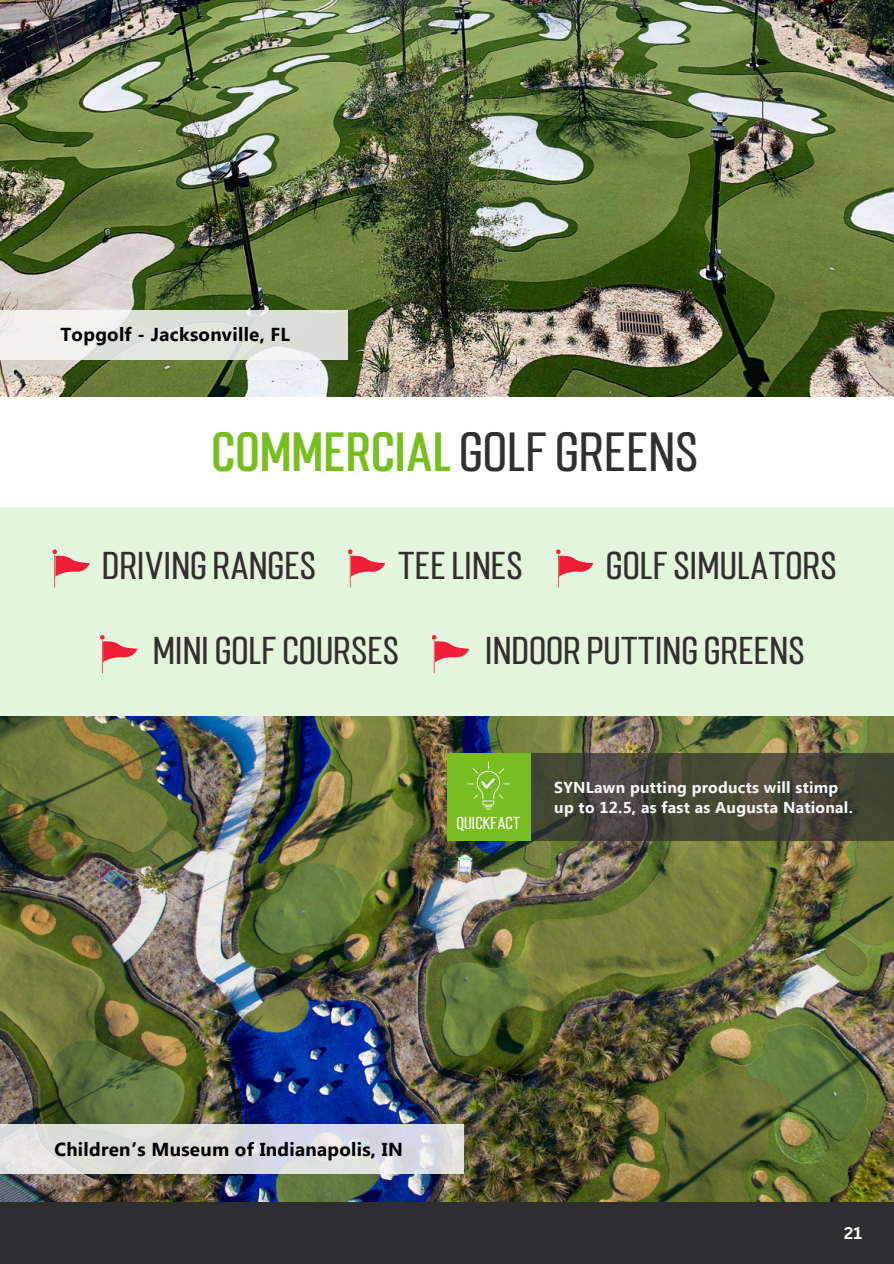
<style>
.page{position:relative;width:894px;height:1264px;background:#fff}
.page>*{position:absolute;margin:0;border:0;box-sizing:border-box;transform-origin:0 0}
.t1{font:500 45.9px "Mostin";color:#78be20}
.t2{font:32.4px "Mostin";color:#30302e}
.t3{font:700 18.75px "Segoe UI";letter-spacing:.015em;color:#000}
.t4{font:700 16.5px "Canva Sans";color:#fff}
.t5{font:700 15.75px/20.2px "Segoe UI";letter-spacing:.015em;color:#f7f7f7}
.t6{font:14.4px "Mostin";color:#fff}
.s1{font-weight:400;color:#30302e}
.s2{font-family:"Noto Sans Gurmukhi"}
</style>
<div class="page">
<div style="left:0;top:0;width:893px;height:1263px;background:#e4f5de"></div>
<img style="left:0;top:716px;width:893px;height:486px">
<div style="left:0;top:1202px;width:893px;height:61px;background:#2e2e30"></div>
<div style="left:0;top:330px;width:893px;height:176px;background:#fff"></div>
<img style="left:0;top:0;width:893px;height:396px">
<svg style="left:530px;top:753px;width:363px;height:88px;background:#454537"></svg>
<div style="left:446px;top:753px;width:84px;height:88px;background:#78be20"></div>
<svg style="left:467px;top:761px;width:42px;height:48px"></svg>
<svg style="left:52px;top:549px;width:37px;height:38px"></svg>
<svg style="left:100px;top:635px;width:37px;height:38px"></svg>
<svg style="left:348px;top:549px;width:37px;height:38px"></svg>
<svg style="left:556px;top:549px;width:37px;height:38px"></svg>
<svg style="left:432px;top:635px;width:37px;height:38px"></svg>
<svg style="left:0;top:310px;width:347px;height:49px"></svg>
<svg style="left:0;top:1124px;width:463px;height:50px;fill:#dcdede"></svg>
<h2 class="t3" style="left:60px;top:321px;width:231px">Topgolf - Jacksonville, FL</h2>
<p class="t1" style="left:211px;top:432px;width:488px">COMMERCIAL <span class="s1">GOLF GREENS</span></p>
<p class="t2" style="left:102px;top:551px;width:216px">DRIVING RANGES</p>
<h2 class="t2" style="left:397px;top:551px;width:126px">TEE LINES</h2>
<h2 class="t2" style="left:605px;top:551px;width:232px">GOLF SIMULATORS</h2>
<p class="t2" style="left:153px;top:637px;width:248px">MINI GOLF COURSES</p>
<p class="t2" style="left:485px;top:637px;width:321px">INDOOR PUTTING GREENS</p>
<h1 class="t6" style="left:456px;top:816px;width:65px">QUICKFACT</h1>
<h3 class="t5" style="left:554px;top:776px;width:300px">SYNLawn putting products will stimp up to 12.5, as fast as Augusta National.</h3>
<p class="t3" style="left:54px;top:1135px;width:350px">Children<span class="s2">’</span>s Museum of Indianapolis, IN</p>
<h2 class="t4" style="left:844px;top:1221px;width:19px">21</h2>
</div>
